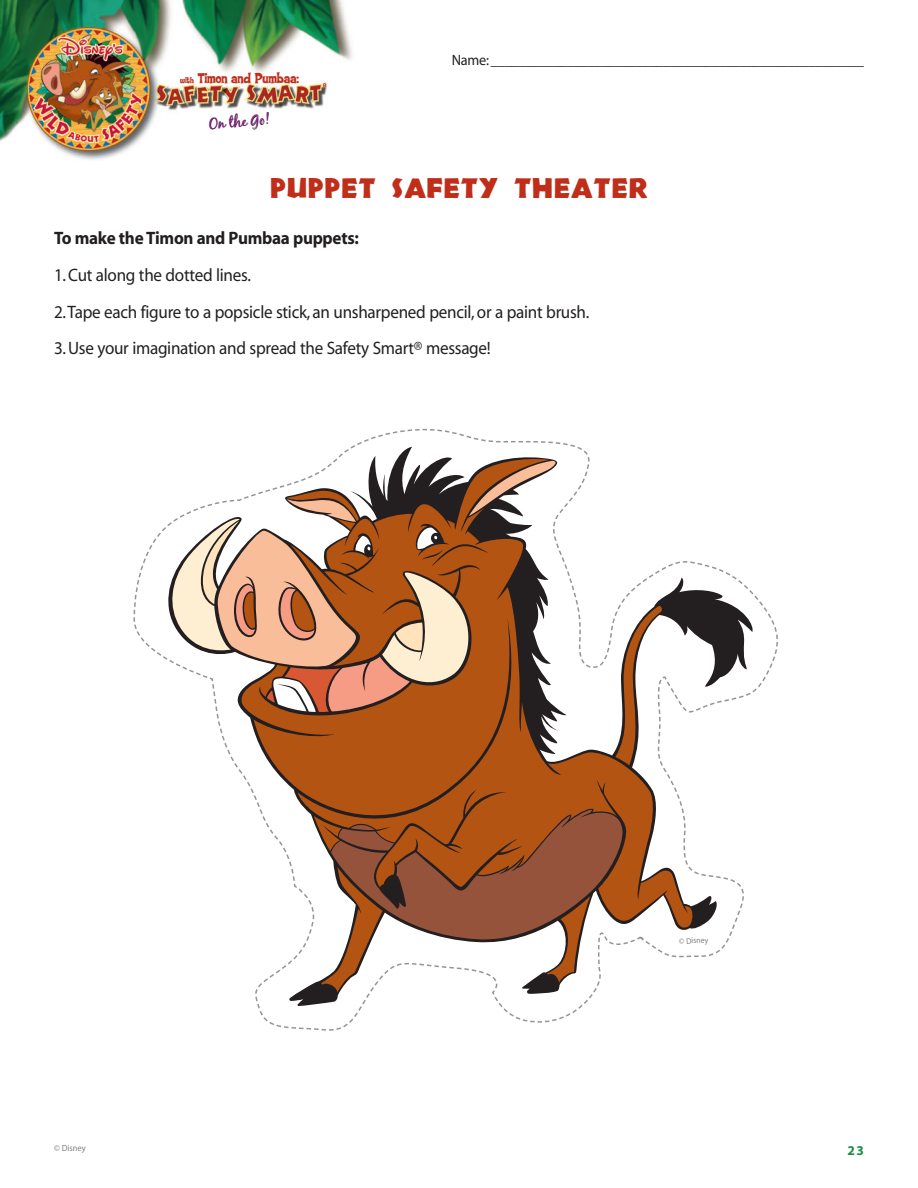
<style>
.page{position:relative;width:918px;height:1188px;background:#fff}
.page>*{position:absolute;margin:0;border:0;box-sizing:border-box;transform-origin:0 0}
.t1{font:27px "Neuland Solid";letter-spacing:.04em;color:#c02d19}
.t2{font:18px/36.8px "Myriad";letter-spacing:-.015em;color:#231f20;scale:.95 1}
.t3{font:700 18px "Myriad";letter-spacing:-.02em;color:#231f20;scale:.95 1}
.t4{font:15.3px "Coop Flaired";letter-spacing:-.01em;color:#c02d19}
.t5{font:15px "Myriad";color:#231f20;scale:.95 1}
.t6{font:15px "Black Jack";color:#90268f}
.t7{font:700 13.5px "Myriad";color:#1b8d43}
.t8{font:9px "Myriad";color:#808285;scale:.95 1}
.t9{font:8.25px "Myriad";color:#808285;scale:.95 1}
.s1{font-size:9px}
</style>
<div class="page">
<img style="left:0;top:0;width:352px;height:160px">
<svg style="left:133px;top:449px;width:619px;height:582px"></svg>
<p class="t4" style="left:180px;top:72px;width:120px"><span class="s1">with</span> Timon and Pumbaa:</p>
<p class="t6" style="left:208px;top:116px;width:62px;rotate:-5deg">On the Go!</p>
<p class="t5" style="left:452px;top:54px;width:436px">Name: ______________________________________________________</p>
<h1 class="t1" style="left:270px;top:173px;width:379px">PUPPET SAFETY THEATER</h1>
<p class="t3" style="left:54px;top:231px;width:322px">To make the Timon and Pumbaa puppets:</p>
<p class="t2" style="left:54px;top:258px;width:565px">1.Cut along the dotted lines.<br>2.Tape each figure to a popsicle stick, an unsharpened pencil,or a paint brush.<br>3.Use your imagination and spread the Safety Smart® message!</p>
<p class="t9" style="left:679px;top:938px;width:32px;rotate:-3deg">© Disney</p>
<p class="t8" style="left:54px;top:1145px;width:35px">© Disney</p>
<p class="t7" style="left:848px;top:1145px;width:18px">23</p>
</div>
